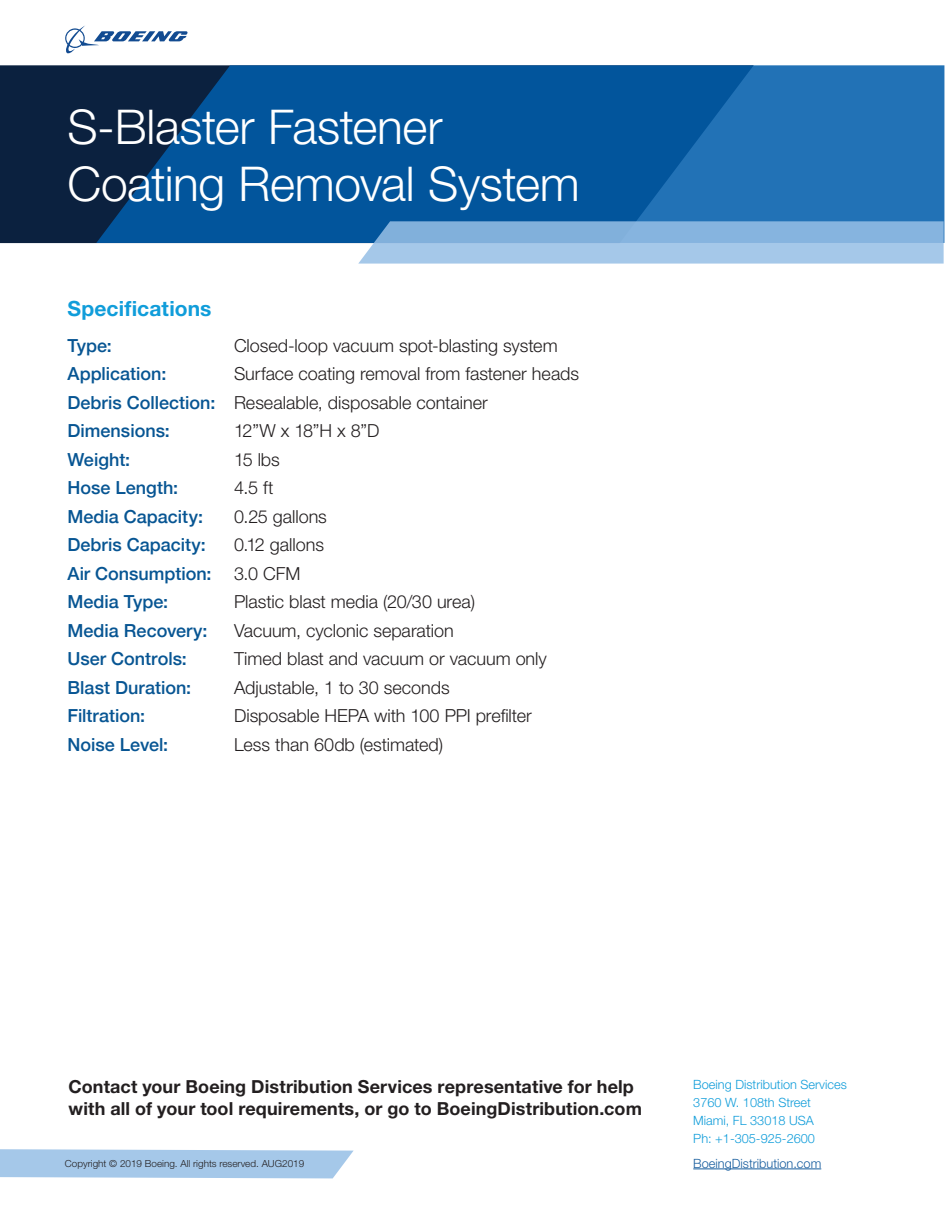
<style>
.page{position:relative;width:945px;height:1215px;background:#fff}
.page>*{position:absolute;margin:0;border:0;box-sizing:border-box;transform-origin:0 0}
.t1{font:300 48px/57.6px "Helvetica Neue LT Std";letter-spacing:-.01em;color:#fff}
.t2{font:700 21px "Helvetica Neue LT Pro";letter-spacing:.005em;color:#109dda}
.t3{font:300 18px/28.5px "Helvetica Neue LT Std";color:#231f20}
.t4{font:500 18px/28.5px "Helvetica Neue";color:#075593}
.t5{font:700 18px/22.5px "Helvetica Neue LT Pro";letter-spacing:.005em;color:#231f20}
.t6{font:300 12.75px/18px "Helvetica Neue LT Std";color:#109dda}
.t7{font:300 12.75px "Helvetica Neue LT Std";color:#175d9e}
.t8{font:300 9.75px "Helvetica Neue LT Std";color:#231f20}
.s1{font-family:"Helvetica Neue";font-weight:500;color:#075593}
.s2{font-family:"Helvetica Neue LT Std";font-weight:300;color:#231f20}
</style>
<div class="page">
<svg style="left:0;top:1149px;width:354px;height:29px;background:#abcbea"></svg>
<div style="left:0;top:65px;width:96px;height:178px;background:#0b213f"></div>
<svg style="left:96px;top:65px;width:848px;height:178px;background:#0c589b"></svg>
<svg style="left:358px;top:221px;width:586px;height:43px;background:#91bbe1"></svg>
<hr style="left:693px;top:1169px;width:128px;height:1px;background:#175d9e">
<svg style="left:65px;top:25px;width:123px;height:28px"></svg>
<h1 class="t1" style="left:68px;top:97px;width:514px">S-Blaster Fastener<br>Coating Removal System</h1>
<p class="t2" style="left:68px;top:295px;width:146px">Specifications</p>
<p class="t4" style="left:68px;top:330px;width:46px">Type:</p>
<p class="t3" style="left:234px;top:331px;width:325px">Closed-loop vacuum spot-blasting system</p>
<p class="t4" style="left:68px;top:358px;width:100px">Application:</p>
<p class="t3" style="left:68px;top:359px;width:513px;text-indent:166px">Surface coating removal from fastener heads<br><span class="s1">Debris Collection:</span> Resealable, disposable container</p>
<p class="t4" style="left:68px;top:415px;width:104px">Dimensions:</p>
<p class="t3" style="left:234px;top:416px;width:147px">12”W x 18”H x 8”D</p>
<p class="t4" style="left:68px;top:444px;width:64px">Weight:</p>
<p class="t3" style="left:234px;top:445px;width:47px">15 lbs</p>
<p class="t4" style="left:68px;top:472px;width:112px">Hose Length:</p>
<p class="t3" style="left:234px;top:473px;width:41px">4.5 ft</p>
<p class="t4" style="left:68px;top:501px;width:137px">Media Capacity:</p>
<p class="t3" style="left:234px;top:502px;width:94px">0.25 gallons</p>
<p class="t4" style="left:68px;top:529px;width:140px">Debris Capacity:</p>
<p class="t3" style="left:234px;top:530px;width:92px">0.12 gallons</p>
<p class="t4" style="left:68px;top:558px;width:234px">Air Consumption: <span class="s2">3.0 CFM<br></span>Media Type:</p>
<p class="t3" style="left:234px;top:587px;width:243px">Plastic blast media (20/30 urea)</p>
<p class="t4" style="left:68px;top:615px;width:142px">Media Recovery:</p>
<p class="t3" style="left:234px;top:616px;width:221px">Vacuum, cyclonic separation</p>
<p class="t4" style="left:68px;top:643px;width:121px">User Controls:</p>
<p class="t3" style="left:234px;top:644px;width:314px">Timed blast and vacuum or vacuum only</p>
<p class="t4" style="left:68px;top:672px;width:125px">Blast Duration:</p>
<p class="t3" style="left:234px;top:673px;width:217px">Adjustable, 1 to 30 seconds</p>
<p class="t4" style="left:68px;top:700px;width:79px">Filtration:</p>
<p class="t3" style="left:234px;top:701px;width:299px">Disposable HEPA with 100 PPI prefilter</p>
<p class="t4" style="left:68px;top:729px;width:102px">Noise Level:</p>
<p class="t3" style="left:234px;top:730px;width:211px">Less than 60db (estimated)</p>
<p class="t5" style="left:69px;top:1074px;width:575px">Contact your Boeing Distribution Services representative for help with all of your tool requirements, or go to BoeingDistribution.com</p>
<p class="t8" style="left:65px;top:1158px;width:241px">Copyright © 2019 Boeing. All rights reserved. AUG2019</p>
<p class="t6" style="left:693px;top:1075px;width:155px">Boeing Distribution Services<br>3760 W. 108th Street<br>Miami, FL 33018 USA<br>Ph: +1-305-925-2600</p>
<p class="t7" style="left:693px;top:1155px;width:129px">BoeingDistribution.com</p>
</div>
